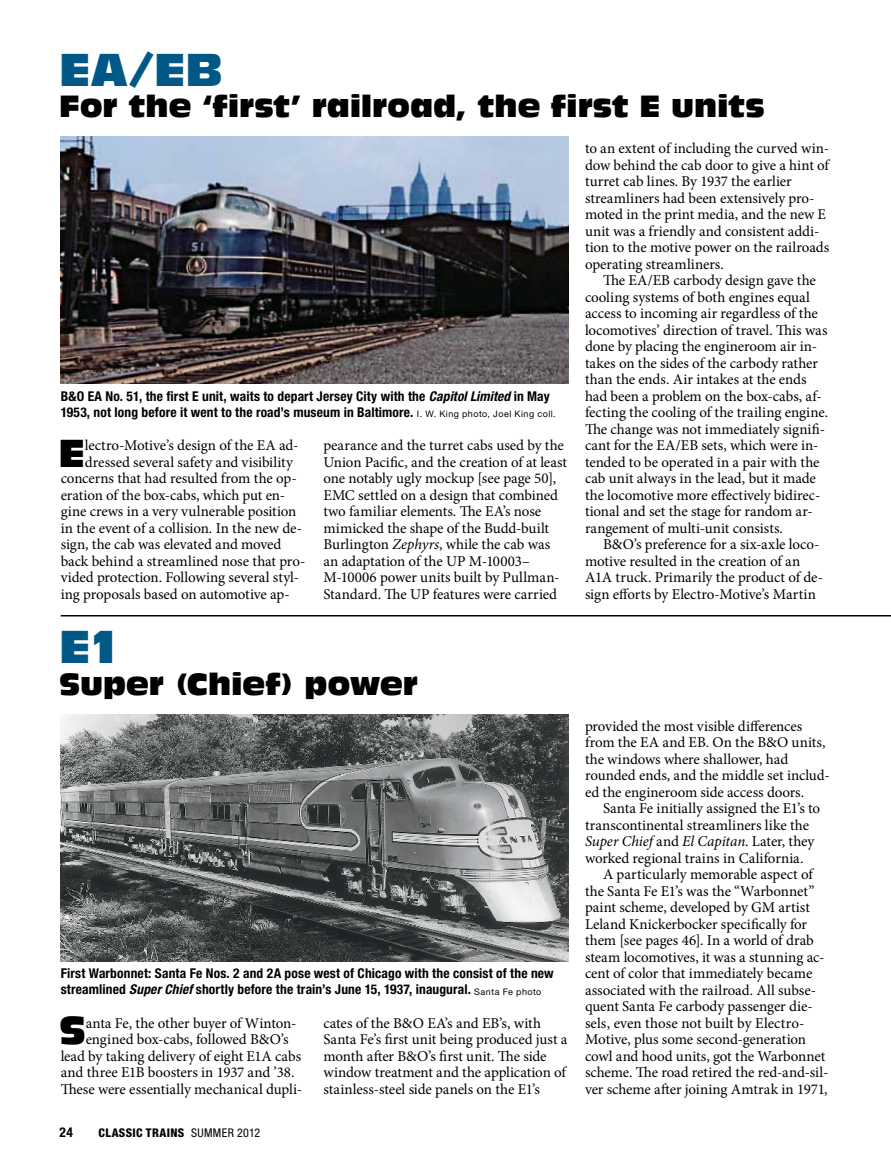
<style>
.page{position:relative;width:891px;height:1161px;background:#fff}
.page>*{position:absolute;margin:0;border:0;box-sizing:border-box;transform-origin:0 0}
.t1{font:45px "Antique Olive Std Compact";color:#005886}
.t2{font:38.1px "Antique Olive Std Compact";color:#000}
.t3{font:30px "Antique Olive Std Compact";letter-spacing:-.01em;color:#000}
.t4{font:15px/16.5px "Minion Pro";letter-spacing:-.005em;color:#000}
.t5{font:italic 15px "Minion Pro";letter-spacing:-.005em;color:#000}
.t6{font:700 condensed 13.5px/16.5px "Helvetica Neue LT Std";letter-spacing:.01em;color:#000}
.t7{font:800 condensed 12px "Helvetica Neue LT Std";letter-spacing:.03em;color:#000}
.s1{font-style:italic}
.s2{font-weight:400;font-stretch:normal;font-size:9px}
.s3{font-weight:400}
.s4{font-style:normal}
</style>
<div class="page">
<img style="left:61px;top:136px;width:507px;height:248px">
<img style="left:61px;top:714px;width:507px;height:248px">
<hr style="left:61px;top:615px;width:830px;height:1px;background:#000">
<p class="t1" style="left:59px;top:42px;width:165px">EA/EB</p>
<p class="t3" style="left:59px;top:88px;width:707px">For the ‘first’ railroad, the first E units</p>
<p class="t6" style="left:61px;top:387px;width:496px">B&amp;O EA No. 51, the first E unit, waits to depart Jersey City with the <span class="s1">Capitol Limited</span> in May<br>1953, not long before it went to the road’s museum in Baltimore. <span class="s2">I. W. King photo, Joel King coll.</span></p>
<p class="t2" style="left:58px;top:429px;width:28px">E</p>
<p class="t4" style="left:85px;top:437px;width:215px">lectro-Motive’s design of the EA ad-</p>
<p class="t4" style="left:85px;top:454px;width:210px">dressed several safety and visibility</p>
<p class="t4" style="left:61px;top:470px;width:238px">concerns that had resulted from the op-</p>
<p class="t4" style="left:61px;top:487px;width:226px">eration of the box-cabs, which put en-</p>
<p class="t4" style="left:61px;top:503px;width:237px">gine crews in a very vulnerable position</p>
<p class="t4" style="left:61px;top:520px;width:243px">in the event of a collision. In the new de-</p>
<p class="t4" style="left:61px;top:536px;width:222px">sign, the cab was elevated and moved</p>
<p class="t4" style="left:61px;top:553px;width:246px">back behind a streamlined nose that pro-</p>
<p class="t4" style="left:61px;top:569px;width:240px">vided protection. Following several styl-</p>
<p class="t4" style="left:61px;top:586px;width:231px">ing proposals based on automotive ap-</p>
<p class="t4" style="left:323px;top:437px;width:245px">pearance and the turret cabs used by the Union Pacific, and the creation of at least one notably ugly mockup [see page 50], EMC settled on a design that combined two familiar elements. The EA’s nose mimicked the shape of the Budd-built Burlington <span class="s1">Zephyrs</span>, while the cab was an adaptation of the UP M-10003– M-10006 power units built by Pullman-Standard. The UP features were carried</p>
<p class="t1" style="left:59px;top:620px;width:61px">E1</p>
<p class="t3" style="left:59px;top:666px;width:360px">Super (Chief) power</p>
<p class="t6" style="left:61px;top:965px;width:495px">First Warbonnet: Santa Fe Nos. 2 and 2A pose west of Chicago with the consist of the new streamlined <span class="s1">Super Chief</span> shortly before the train’s June 15, 1937, inaugural. <span class="s2">Santa Fe photo</span></p>
<p class="t2" style="left:59px;top:1007px;width:28px">S</p>
<p class="t4" style="left:86px;top:1015px;width:212px">anta Fe, the other buyer of Winton-</p>
<p class="t4" style="left:86px;top:1031px;width:204px">engined box-cabs, followed B&amp;O’s</p>
<p class="t4" style="left:61px;top:1048px;width:242px">lead by taking delivery of eight E1A cabs</p>
<p class="t4" style="left:61px;top:1064px;width:235px">and three E1B boosters in 1937 and ’38.</p>
<p class="t4" style="left:61px;top:1081px;width:243px">These were essentially mechanical dupli-</p>
<p class="t6" style="left:60px;top:1124px;width:15px">24</p>
<p class="t7" style="left:99px;top:1125px;width:163px">CLASSIC TRAINS <span class="s3">SUMMER 2012</span></p>
<p class="t4" style="left:323px;top:1015px;width:246px">cates of the B&amp;O EA’s and EB’s, with Santa Fe’s first unit being produced just a month after B&amp;O’s first unit. The side window treatment and the application of stainless-steel side panels on the E1’s</p>
<p class="t4" style="left:585px;top:140px;width:246px">to an extent of including the curved win-</p>
<p class="t4" style="left:585px;top:157px;width:246px">dow behind the cab door to give a hint of</p>
<p class="t4" style="left:585px;top:173px;width:208px">turret cab lines. By 1937 the earlier</p>
<p class="t4" style="left:585px;top:190px;width:231px">streamliners had been extensively pro-</p>
<p class="t4" style="left:585px;top:206px;width:243px">moted in the print media, and the new E</p>
<p class="t4" style="left:585px;top:223px;width:236px">unit was a friendly and consistent addi-</p>
<p class="t4" style="left:585px;top:239px;width:246px">tion to the motive power on the railroads</p>
<p class="t4" style="left:585px;top:256px;width:140px">operating streamliners.</p>
<p class="t4" style="left:603px;top:272px;width:214px">The EA/EB carbody design gave the</p>
<p class="t4" style="left:585px;top:289px;width:227px">cooling systems of both engines equal</p>
<p class="t4" style="left:585px;top:305px;width:234px">access to incoming air regardless of the</p>
<p class="t4" style="left:585px;top:322px;width:244px">locomotives’ direction of travel. This was</p>
<p class="t4" style="left:585px;top:338px;width:234px">done by placing the engineroom air in-</p>
<p class="t4" style="left:585px;top:355px;width:234px">takes on the sides of the carbody rather</p>
<p class="t4" style="left:585px;top:371px;width:223px">than the ends. Air intakes at the ends</p>
<p class="t4" style="left:585px;top:388px;width:238px">had been a problem on the box-cabs, af-</p>
<p class="t4" style="left:585px;top:404px;width:245px">fecting the cooling of the trailing engine.</p>
<p class="t4" style="left:585px;top:421px;width:242px">The change was not immediately signifi-</p>
<p class="t4" style="left:585px;top:437px;width:235px">cant for the EA/EB sets, which were in-</p>
<p class="t4" style="left:585px;top:454px;width:236px">tended to be operated in a pair with the</p>
<p class="t4" style="left:585px;top:470px;width:232px">cab unit always in the lead, but it made</p>
<p class="t4" style="left:585px;top:487px;width:237px">the locomotive more effectively bidirec-</p>
<p class="t4" style="left:585px;top:503px;width:229px">tional and set the stage for random ar-</p>
<p class="t4" style="left:585px;top:520px;width:200px">rangement of multi-unit consists.</p>
<p class="t4" style="left:603px;top:536px;width:218px">B&amp;O’s preference for a six-axle loco-</p>
<p class="t4" style="left:585px;top:553px;width:217px">motive resulted in the creation of an</p>
<p class="t4" style="left:585px;top:569px;width:240px">A1A truck. Primarily the product of de-</p>
<p class="t4" style="left:585px;top:586px;width:232px">sign efforts by Electro-Motive’s Martin</p>
<p class="t4" style="left:585px;top:718px;width:219px">provided the most visible differences</p>
<p class="t4" style="left:585px;top:734px;width:242px">from the EA and EB. On the B&amp;O units,</p>
<p class="t4" style="left:585px;top:751px;width:205px">the windows where shallower, had</p>
<p class="t4" style="left:585px;top:767px;width:246px">rounded ends, and the middle set includ-</p>
<p class="t4" style="left:585px;top:784px;width:221px">ed the engineroom side access doors.</p>
<p class="t4" style="left:603px;top:800px;width:219px">Santa Fe initially assigned the E1’s to</p>
<p class="t4" style="left:585px;top:817px;width:226px">transcontinental streamliners like the</p>
<p class="t5" style="left:585px;top:831px;width:231px">Super Chief <span class="s4">and</span> El Capitan<span class="s4">. Later, they</span></p>
<p class="t4" style="left:585px;top:850px;width:220px">worked regional trains in California.</p>
<p class="t4" style="left:603px;top:866px;width:211px">A particularly memorable aspect of</p>
<p class="t4" style="left:585px;top:883px;width:231px">the Santa Fe E1’s was the “Warbonnet”</p>
<p class="t4" style="left:585px;top:899px;width:226px">paint scheme, developed by GM artist</p>
<p class="t4" style="left:585px;top:916px;width:224px">Leland Knickerbocker specifically for</p>
<p class="t4" style="left:585px;top:932px;width:230px">them [see pages 46]. In a world of drab</p>
<p class="t4" style="left:585px;top:949px;width:241px">steam locomotives, it was a stunning ac-</p>
<p class="t4" style="left:585px;top:965px;width:229px">cent of color that immediately became</p>
<p class="t4" style="left:585px;top:982px;width:233px">associated with the railroad. All subse-</p>
<p class="t4" style="left:585px;top:998px;width:229px">quent Santa Fe carbody passenger die-</p>
<p class="t4" style="left:585px;top:1015px;width:221px">sels, even those not built by Electro-</p>
<p class="t4" style="left:585px;top:1031px;width:223px">Motive, plus some second-generation</p>
<p class="t4" style="left:585px;top:1048px;width:242px">cowl and hood units, got the Warbonnet</p>
<p class="t4" style="left:585px;top:1064px;width:245px">scheme. The road retired the red-and-sil-</p>
<p class="t4" style="left:585px;top:1081px;width:244px">ver scheme after joining Amtrak in 1971,</p>
</div>
